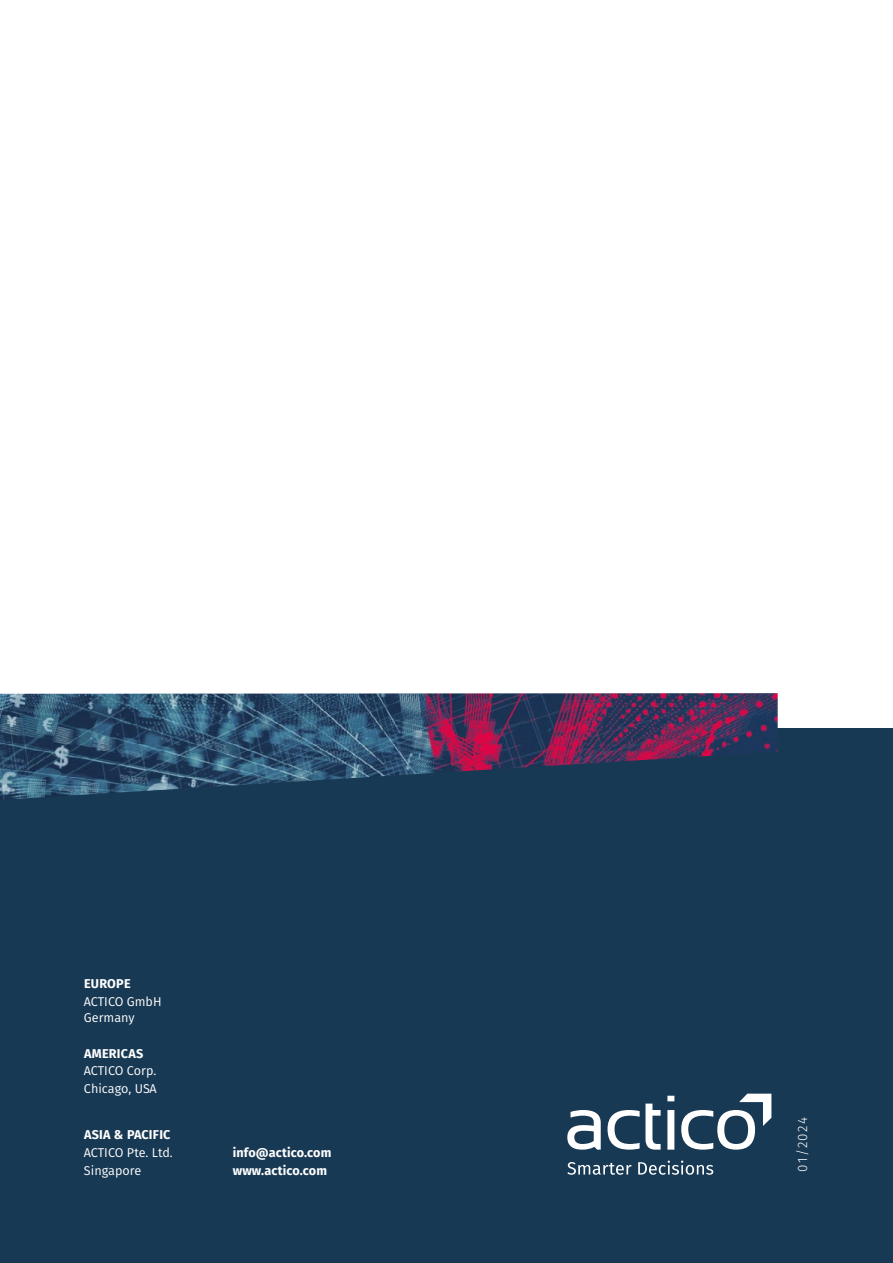
<style>
.page{position:relative;width:893px;height:1263px;background:#fff}
.page>*{position:absolute;margin:0;border:0;box-sizing:border-box;transform-origin:0 0}
.t1{font:300 13.5px "Fira Sans";letter-spacing:.11em;color:#fff}
.t2{font:12.75px/18px "Fira Sans";color:#fff}
.t3{font:700 12.75px/18px "Fira Sans";letter-spacing:.01em;color:#fff}
</style>
<div class="page">
<div style="left:0;top:728px;width:893px;height:535px;background:#183954"></div>
<img style="left:0;top:693px;width:778px;height:107px">
<svg style="left:567px;top:1110px;width:34px;height:39px"></svg>
<svg style="left:608px;top:1103px;width:53px;height:46px"></svg>
<svg style="left:667px;top:1096px;width:7px;height:53px"></svg>
<svg style="left:681px;top:1094px;width:90px;height:55px"></svg>
<svg style="left:567px;top:1162px;width:64px;height:13px"></svg>
<svg style="left:638px;top:1160px;width:75px;height:15px"></svg>
<p class="t3" style="left:84px;top:973px;width:48px">EUROPE</p>
<p class="t2" style="left:84px;top:993px;width:79px;line-height:16.5px">ACTICO GmbH<br>Germany</p>
<p class="t3" style="left:84px;top:1044px;width:61px">AMERICAS</p>
<p class="t2" style="left:84px;top:1061px;width:74px">ACTICO Corp.<br>Chicago, USA</p>
<p class="t3" style="left:84px;top:1125px;width:88px">ASIA &amp; PACIFIC</p>
<p class="t2" style="left:84px;top:1143px;width:90px">ACTICO Pte. Ltd.<br>Singapore</p>
<p class="t3" style="left:233px;top:1143px;width:100px">info@actico.com www.actico.com</p>
<p class="t1" style="left:793px;top:1172px;width:57px;rotate:-90deg">01/2024</p>
</div>
